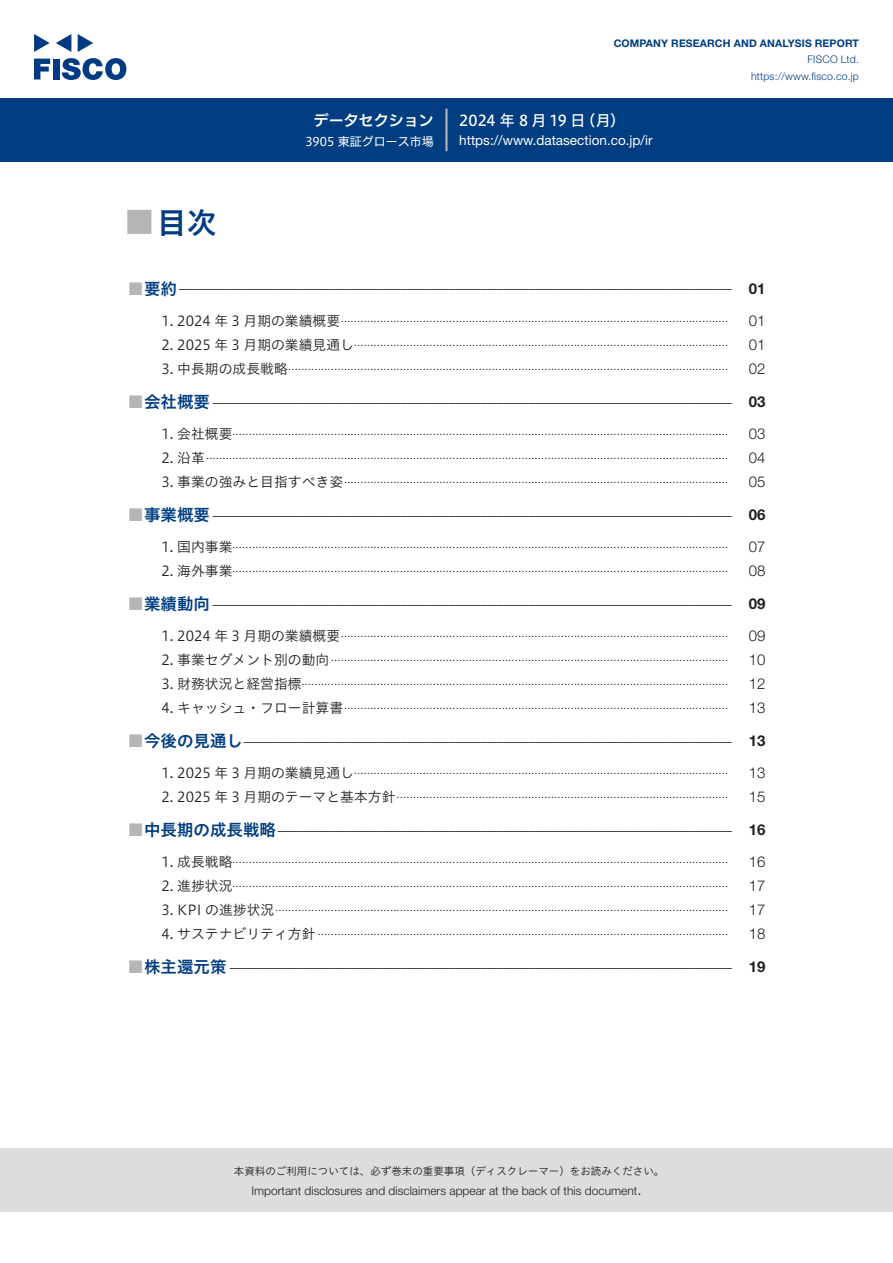
<style>
.page{position:relative;width:893px;height:1263px;background:#fff}
.page>*{position:absolute;margin:0;border:0;box-sizing:border-box;transform-origin:0 0}
.t1{font:30px "Hiragino UD Sans Std N W6";color:#003d81}
.t2{font:24px "Hiragino UD Sans Std W6";color:#b5b5b6}
.t3{font:16.5px "Hiragino UD Sans Std W6";color:#003d81}
.t4{font:300 15px "Helvetica Neue LT Std";color:#231f20}
.t5{font:700 15px "Helvetica Neue LT Std";color:#231f20}
.t6{font:15px "Hiragino UD Sans F Std N W5";color:#fff}
.t7{font:15px "Hiragino UD Sans F Std N W6";color:#fff}
.t8{font:13.8px "Hiragino UD Sans Std W3";color:#231f20}
.t9{font:13.5px "Helvetica Neue LT Std";color:#fff}
.t10{font:12px "Hiragino UD Sans Std W3";color:#231f20}
.t11{font:300 12px "Helvetica Neue LT Std";color:#231f20}
.t12{font:12px "Hiragino UD Sans F Std N W4";color:#fff}
.t13{font:10.5px "Hiragino UD Sans Std W3";color:#231f20}
.t14{font:700 10.5px "Helvetica Neue LT Std";letter-spacing:.015em;color:#003d81}
.t15{font:300 10.5px/16.5px "Helvetica Neue LT Std";letter-spacing:.015em;color:#003d81;text-align:right}
.t16{font:9px "Hiragino UD Sans Std W3";color:#231f20}
.s1{color:#b5b5b6}
</style>
<div class="page">
<div style="left:0;top:1148px;width:893px;height:64px;background:#ddd"></div>
<svg style="left:34px;top:59px;width:16px;height:20px"></svg>
<div style="left:53px;top:59px;width:6px;height:20px;background:#003a83"></div>
<svg style="left:62px;top:58px;width:64px;height:22px"></svg>
<svg style="left:34px;top:34px;width:16px;height:18px"></svg>
<svg style="left:78px;top:34px;width:15px;height:18px"></svg>
<svg style="left:56px;top:34px;width:15px;height:18px"></svg>
<div style="left:0;top:98px;width:893px;height:64px;background:#003d81"></div>
<hr style="left:445px;top:109px;width:3px;height:42px;background:#b5b5b6">
<p class="t2" style="left:128px;top:204px;width:25px">█</p>
<p class="t1" style="left:157px;top:199px;width:61px">目次</p>
<h3 class="t7" style="left:314px;top:109px;width:122px">データセクション</h3>
<h3 class="t12" style="left:305px;top:132px;width:130px">3905 東証グロース市場</h3>
<p class="t14" style="left:614px;top:37px;width:247px">COMPANY RESEARCH AND ANALYSIS REPORT</p>
<p class="t15" style="left:751px;top:51px;width:109px">FISCO Ltd. https://www.fisco.co j p.</p>
<h3 class="t6" style="left:581px;top:109px;width:46px">（月(</h3>
<h3 class="t6" style="left:459px;top:109px;width:128px">2024 年 8 月 19 日</h3>
<h3 class="t9" style="left:459px;top:132px;width:195px">https://www.datasection. c o j p. i r/</h3>
<p class="t3" style="left:128px;top:276px;width:51px"><span class="s1">■</span>要約</p>
<p class="t10" style="left:177px;top:280px;width:557px">-----------------------------------------------------------------------------------------------------------------------------------------------------------------------------------------------------</p>
<p class="t8" style="left:162px;top:310px;width:180px">1. 2024 年 3 月期の業績概要</p>
<p class="t16" style="left:341px;top:312px;width:388px">......................................................................................................................</p>
<p class="t8" style="left:162px;top:334px;width:194px">2. 2025 年 3 月期の業績見通し</p>
<p class="t16" style="left:354px;top:336px;width:375px">..................................................................................................................</p>
<p class="t8" style="left:162px;top:358px;width:128px">3. 中長期の成長戦略</p>
<p class="t16" style="left:289px;top:360px;width:441px">......................................................................................................................................</p>
<p class="t3" style="left:128px;top:389px;width:84px"><span class="s1">■</span>会社概要</p>
<p class="t10" style="left:210px;top:393px;width:524px">-----------------------------------------------------------------------------------------------------------------------------------------------------------------------------------------</p>
<p class="t8" style="left:162px;top:423px;width:73px">1. 会社概要</p>
<p class="t16" style="left:233px;top:425px;width:497px">.......................................................................................................................................................</p>
<p class="t8" style="left:162px;top:447px;width:45px">2. 沿革</p>
<p class="t16" style="left:206px;top:449px;width:523px">...............................................................................................................................................................</p>
<p class="t8" style="left:162px;top:471px;width:183px">3. 事業の強みと目指すべき姿</p>
<p class="t16" style="left:344px;top:473px;width:385px">.....................................................................................................................</p>
<p class="t3" style="left:128px;top:502px;width:84px"><span class="s1">■</span>事業概要</p>
<p class="t10" style="left:210px;top:506px;width:524px">-----------------------------------------------------------------------------------------------------------------------------------------------------------------------------------------</p>
<p class="t8" style="left:162px;top:536px;width:73px">1. 国内事業</p>
<p class="t16" style="left:233px;top:538px;width:497px">.......................................................................................................................................................</p>
<p class="t8" style="left:162px;top:560px;width:73px">2. 海外事業</p>
<p class="t16" style="left:233px;top:562px;width:497px">.......................................................................................................................................................</p>
<p class="t3" style="left:128px;top:591px;width:84px"><span class="s1">■</span>業績動向</p>
<p class="t10" style="left:210px;top:595px;width:524px">-----------------------------------------------------------------------------------------------------------------------------------------------------------------------------------------</p>
<p class="t8" style="left:162px;top:625px;width:180px">1. 2024 年 3 月期の業績概要</p>
<p class="t16" style="left:341px;top:627px;width:388px">......................................................................................................................</p>
<p class="t8" style="left:162px;top:649px;width:169px">2. 事業セグメント別の動向</p>
<p class="t16" style="left:331px;top:651px;width:398px">.........................................................................................................................</p>
<p class="t8" style="left:162px;top:673px;width:142px">3. 財務状況と経営指標</p>
<p class="t16" style="left:302px;top:675px;width:428px">..................................................................................................................................</p>
<p class="t8" style="left:162px;top:697px;width:183px">4. キャッシュ・フロー計算書</p>
<p class="t16" style="left:344px;top:699px;width:385px">.....................................................................................................................</p>
<p class="t3" style="left:128px;top:728px;width:117px"><span class="s1">■</span>今後の見通し</p>
<p class="t10" style="left:243px;top:732px;width:491px">------------------------------------------------------------------------------------------------------------------------------------------------------------------------------</p>
<p class="t8" style="left:162px;top:762px;width:194px">1. 2025 年 3 月期の業績見通し</p>
<p class="t16" style="left:354px;top:764px;width:375px">..................................................................................................................</p>
<p class="t8" style="left:162px;top:786px;width:235px">2. 2025 年 3 月期のテーマと基本方針</p>
<p class="t16" style="left:397px;top:788px;width:332px">.....................................................................................................</p>
<p class="t3" style="left:128px;top:817px;width:150px"><span class="s1">■</span>中長期の成長戦略</p>
<p class="t10" style="left:276px;top:821px;width:458px">------------------------------------------------------------------------------------------------------------------------------------------------------------------</p>
<p class="t8" style="left:162px;top:851px;width:73px">1. 成長戦略</p>
<p class="t16" style="left:233px;top:853px;width:497px">.......................................................................................................................................................</p>
<p class="t8" style="left:162px;top:875px;width:73px">2. 進捗状況</p>
<p class="t16" style="left:233px;top:877px;width:497px">.......................................................................................................................................................</p>
<p class="t8" style="left:162px;top:899px;width:114px">3. KPI の進捗状況</p>
<p class="t16" style="left:275px;top:901px;width:454px">..........................................................................................................................................</p>
<p class="t8" style="left:162px;top:923px;width:155px">4. サステナビリティ方針</p>
<p class="t16" style="left:318px;top:925px;width:411px">.............................................................................................................................</p>
<p class="t3" style="left:128px;top:954px;width:101px"><span class="s1">■</span>株主還元策</p>
<p class="t10" style="left:227px;top:958px;width:508px">-----------------------------------------------------------------------------------------------------------------------------------------------------------------------------------</p>
<p class="t5" style="left:749px;top:279px;width:18px">01</p>
<p class="t4" style="left:749px;top:311px;width:18px">01</p>
<p class="t4" style="left:749px;top:335px;width:18px">01</p>
<p class="t4" style="left:749px;top:359px;width:18px">02</p>
<p class="t5" style="left:749px;top:392px;width:18px">03</p>
<p class="t4" style="left:749px;top:424px;width:18px">03</p>
<p class="t4" style="left:749px;top:448px;width:18px">04</p>
<p class="t4" style="left:749px;top:472px;width:18px">05</p>
<p class="t5" style="left:749px;top:505px;width:18px">06</p>
<p class="t4" style="left:749px;top:537px;width:18px">07</p>
<p class="t4" style="left:749px;top:561px;width:18px">08</p>
<p class="t5" style="left:749px;top:594px;width:18px">09</p>
<p class="t4" style="left:749px;top:626px;width:18px">09</p>
<p class="t4" style="left:749px;top:650px;width:18px">10</p>
<p class="t4" style="left:749px;top:674px;width:18px">12</p>
<p class="t4" style="left:749px;top:698px;width:18px">13</p>
<p class="t5" style="left:749px;top:731px;width:18px">13</p>
<p class="t4" style="left:749px;top:763px;width:18px">13</p>
<p class="t4" style="left:749px;top:787px;width:18px">15</p>
<p class="t5" style="left:749px;top:820px;width:18px">16</p>
<p class="t4" style="left:749px;top:852px;width:18px">16</p>
<p class="t4" style="left:749px;top:876px;width:18px">17</p>
<p class="t4" style="left:749px;top:900px;width:18px">17</p>
<p class="t4" style="left:749px;top:924px;width:18px">18</p>
<p class="t5" style="left:749px;top:957px;width:18px">19</p>
<p class="t13" style="left:234px;top:1163px;width:432px">本資料のご利用については、必ず巻末の重要事項（ディスクレーマー）をお読みください。</p>
<h3 class="t4" style="left:637px;top:1180px;width:6px">.</h3>
<h3 class="t11" style="left:251px;top:1183px;width:387px">Important disclosures and disclaimers appear at the back of this document</h3>
</div>
